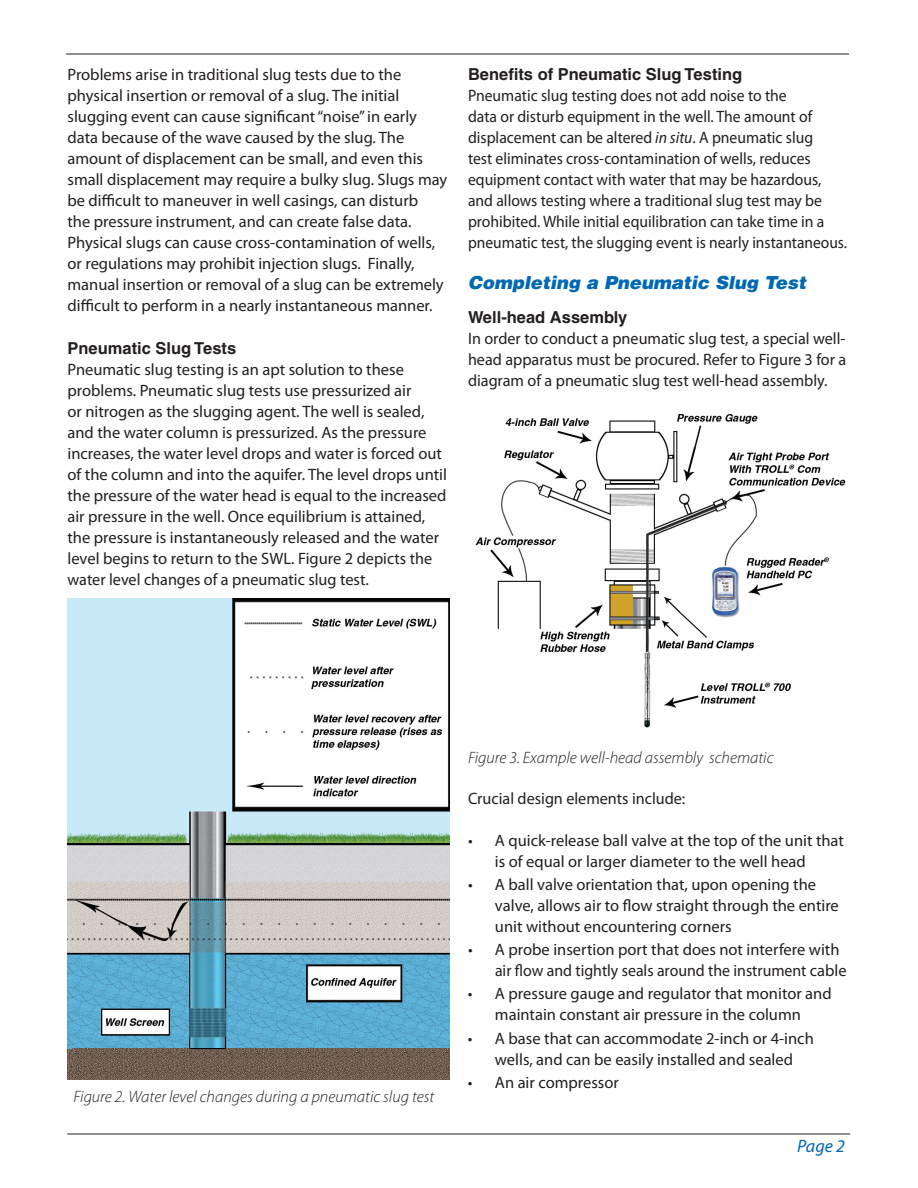
<style>
.page{position:relative;width:918px;height:1188px;background:#fff}
.page>*{position:absolute;margin:0;border:0;box-sizing:border-box;transform-origin:0 0}
.t1{font:italic 900 18px "Helvetica";color:#0168b3}
.t2{font:italic 18px "Myriad Pro";color:#0168b3}
.t3{font:16.5px/21px "Myriad Pro";color:#231f20}
.t4{font:16.5px/21px "Myriad Pro";color:#231f20;scale:.95 1}
.t5{font:italic 300 16.5px "Myriad Pro";color:#231f20}
.t6{font:700 16.5px "Helvetica";color:#231f20}
.s1{font-style:italic}
</style>
<div class="page">
<hr style="left:66px;top:54px;width:783px;height:1px;background:#231f20">
<hr style="left:67px;top:1134px;width:783px;height:1px;background:#231f20">
<img style="left:68px;top:598px;width:382px;height:481px">
<img style="left:475px;top:414px;width:371px;height:314px">
<p class="t3" style="left:68px;top:64px;width:381px">Problems arise in traditional slug tests due to the physical insertion or removal of a slug. The initial slugging event can cause significant “noise” in early data because of the wave caused by the slug. The amount of displacement can be small, and even this small displacement may require a bulky slug. Slugs may be difficult to maneuver in well casings, can disturb<br>the pressure instrument, and can create false data.<br>Physical slugs can cause cross-contamination of wells, or regulations may prohibit injection slugs. Finally, manual insertion or removal of a slug can be extremely difficult to perform in a nearly instantaneous manner.</p>
<p class="t6" style="left:68px;top:338px;width:170px">Pneumatic Slug Tests</p>
<p class="t3" style="left:67px;top:359px;width:381px">Pneumatic slug testing is an apt solution to these problems. Pneumatic slug tests use pressurized air<br>or nitrogen as the slugging agent. The well is sealed, and the water column is pressurized. As the pressure increases, the water level drops and water is forced out of the column and into the aquifer. The level drops until the pressure of the water head is equal to the increased air pressure in the well. Once equilibrium is attained, the pressure is instantaneously released and the water level begins to return to the SWL. Figure 2 depicts the water level changes of a pneumatic slug test.</p>
<p class="t6" style="left:468px;top:64px;width:276px">Benefits of Pneumatic Slug Testing</p>
<p class="t4" style="left:468px;top:85px;width:401px">Pneumatic slug testing does not add noise to the<br>data or disturb equipment in the well. The amount of displacement can be altered <span class="s1">in situ</span>. A pneumatic slug<br>test eliminates cross-contamination of wells, reduces equipment contact with water that may be hazardous, and allows testing where a traditional slug test may be prohibited. While initial equilibration can take time in a pneumatic test, the slugging event is nearly instantaneous.</p>
<p class="t1" style="left:468px;top:271px;width:340px">Completing a Pneumatic Slug Test</p>
<p class="t6" style="left:468px;top:308px;width:161px">Well-head Assembly</p>
<p class="t3" style="left:468px;top:328px;width:380px;text-align:justify">In order to conduct a pneumatic slug test, a special well&shy;head apparatus must be procured. Refer to Figure 3 for a diagram of a pneumatic slug test well-head assembly.</p>
<p class="t5" style="left:73px;top:1087px;width:362px">Figure 2. Water level changes during a pneumatic slug test</p>
<p class="t5" style="left:468px;top:747px;width:307px">Figure 3. Example well-head assembly schematic</p>
<p class="t3" style="left:468px;top:788px;width:219px">Crucial design elements include:</p>
<p class="t3" style="left:495px;top:830px;width:350px;text-indent:-27px">• A quick-release ball valve at the top of the unit that is of equal or larger diameter to the well head</p>
<p class="t3" style="left:495px;top:874px;width:345px;text-indent:-27px">• A ball valve orientation that, upon opening the valve, allows air to flow straight through the entire unit without encountering corners</p>
<p class="t3" style="left:495px;top:939px;width:353px;text-indent:-27px">• A probe insertion port that does not interfere with air flow and tightly seals around the instrument cable</p>
<p class="t3" style="left:468px;top:983px;width:365px;text-align:center">• A pressure gauge and regulator that monitor and maintain constant air pressure in the column</p>
<p class="t3" style="left:468px;top:1027px;width:347px;text-align:center">• A base that can accommodate 2-inch or 4-inch wells, and can be easily installed and sealed</p>
<p class="t3" style="left:468px;top:1071px;width:152px">• An air compressor</p>
<p class="t2" style="left:797px;top:1134px;width:49px">Page 2</p>
</div>
